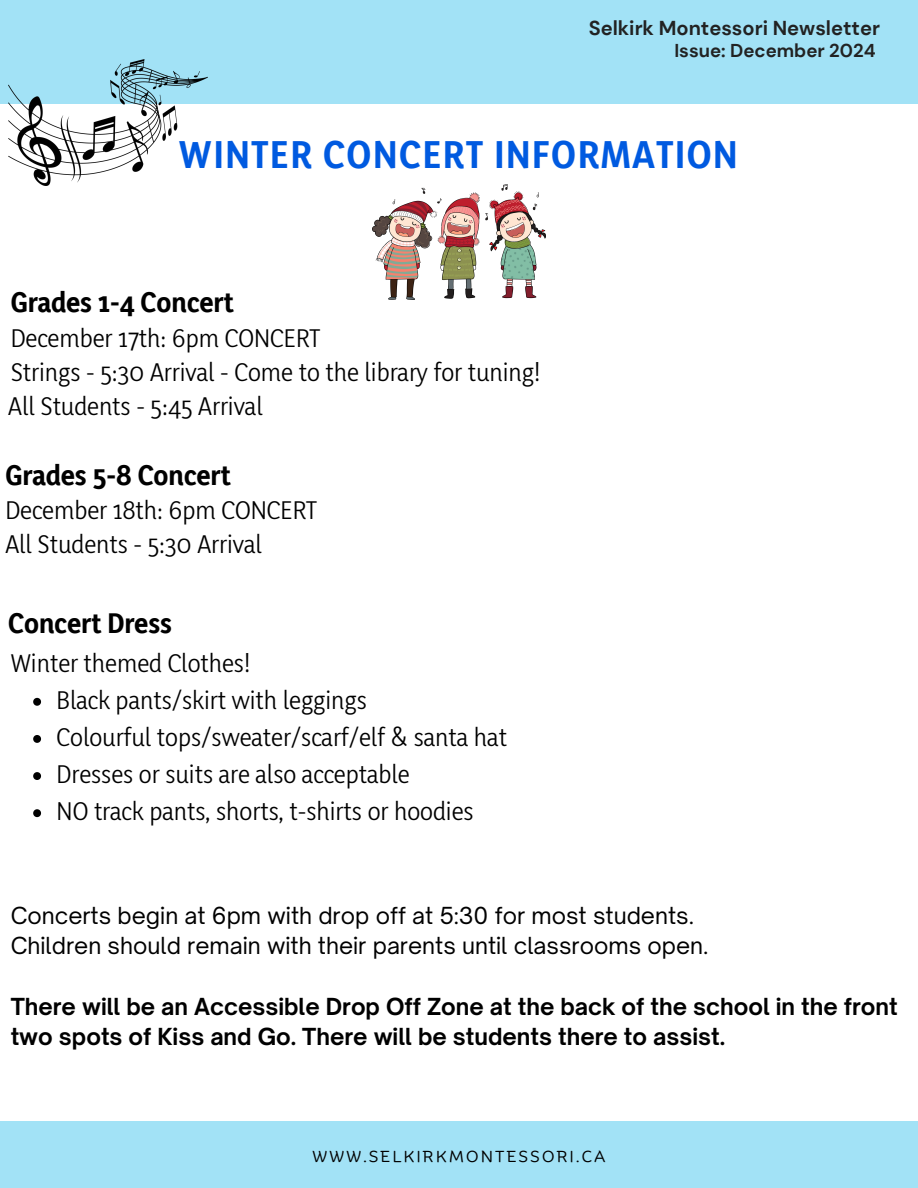
<style>
.page{position:relative;width:918px;height:1188px;background:#fff}
.page>*{position:absolute;margin:0;border:0;box-sizing:border-box;transform-origin:0 0}
.t1{font:40.95px "Yaldevi Colombo Bold 1";letter-spacing:.04em;color:#005ae0}
.t2{font:30px "Yaldevi Colombo Bold 1";color:#000}
.t3{font:27px "Yaldevi Colombo";color:#000}
.t4{font:700 22.5px/30.3px "Open Sauce One";color:#000}
.t5{font:22.5px/30.3px "Open Sauce One";color:#000}
.t6{font:700 20.1px "DM Sans";color:#222}
.t7{font:700 18.6px "DM Sans";color:#222}
.t8{font:15.45px "Binate Display";letter-spacing:.15em;color:#000}
</style>
<div class="page">
<div style="left:0;top:0;width:918px;height:104px;background:#a2e2f6"></div>
<div style="left:0;top:1121px;width:918px;height:67px;background:#a2e2f6"></div>
<img style="left:8px;top:59px;width:199px;height:126px">
<img style="left:372px;top:185px;width:174px;height:114px">
<svg style="left:33px;top:698px;width:8px;height:8px"></svg>
<svg style="left:33px;top:735px;width:8px;height:8px"></svg>
<svg style="left:33px;top:772px;width:8px;height:8px"></svg>
<svg style="left:33px;top:809px;width:8px;height:8px"></svg>
<h6 class="t6" style="left:589px;top:15px;width:293px">Selkirk Montessori Newsletter</h6>
<p class="t7" style="left:674px;top:39px;width:203px">Issue: December 2024</p>
<h1 class="t1" style="left:179px;top:129px;width:561px">WINTER CONCERT INFORMATION</h1>
<h2 class="t2" style="left:11px;top:284px;width:225px">Grades 1-4 Concert</h2>
<p class="t3" style="left:11px;top:322px;width:311px">December 17th: 6pm CONCERT</p>
<p class="t3" style="left:11px;top:356px;width:531px">Strings - 5:30 Arrival - Come to the library for tuning!</p>
<p class="t3" style="left:8px;top:390px;width:256px">All Students - 5:45 Arrival</p>
<h2 class="t2" style="left:5px;top:456px;width:227px">Grades 5-8 Concert</h2>
<p class="t3" style="left:5px;top:493px;width:313px">December 18th: 6pm CONCERT</p>
<h5 class="t3" style="left:5px;top:527px;width:258px">All Students - 5:30 Arrival</h5>
<h2 class="t2" style="left:8px;top:604px;width:165px">Concert Dress</h2>
<h2 class="t3" style="left:11px;top:646px;width:241px">Winter themed Clothes!</h2>
<h2 class="t3" style="left:57px;top:683px;width:312px">Black pants/skirt with leggings</h2>
<h2 class="t3" style="left:57px;top:721px;width:452px">Colourful tops/sweater/scarf/elf &amp; santa hat</h2>
<h2 class="t3" style="left:57px;top:758px;width:355px">Dresses or suits are also acceptable</h2>
<h2 class="t3" style="left:57px;top:795px;width:419px">NO track pants, shorts, t-shirts or hoodies</h2>
<h2 class="t5" style="left:11px;top:900px;width:699px">Concerts begin at 6pm with drop off at 5:30 for most students.<br>Children should remain with their parents until classrooms open.</h2>
<p class="t4" style="left:11px;top:991px;width:889px">There will be an Accessible Drop Off Zone at the back of the school in the front two spots of Kiss and Go. There will be students there to assist.</p>
<h6 class="t8" style="left:312px;top:1142px;width:295px">WWW.SELKIRKMONTESSORI.CA</h6>
</div>
